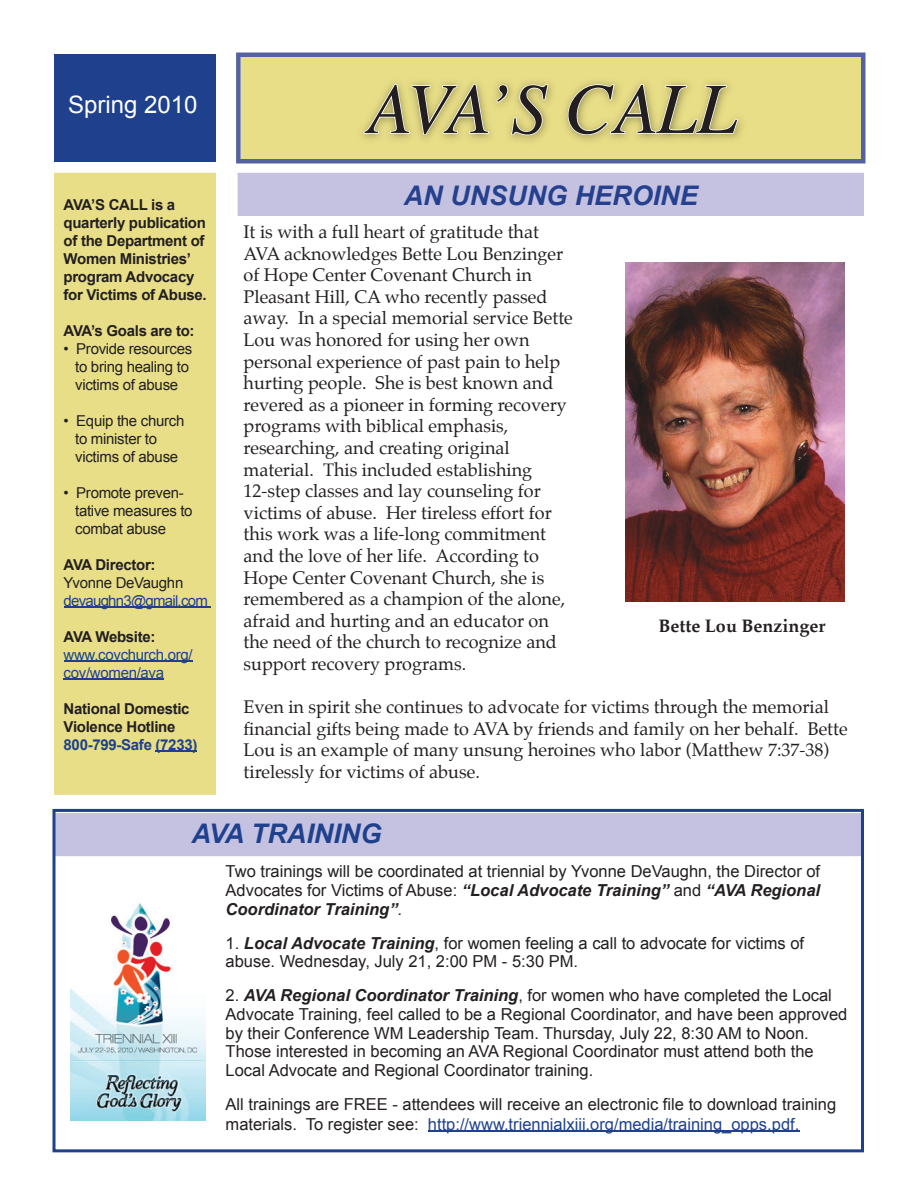
<style>
.page{position:relative;width:918px;height:1188px;background:#fff}
.page>*{position:absolute;margin:0;border:0;box-sizing:border-box;transform-origin:0 0}
.t1{font:italic 72px "Times";color:#231f20}
.t2{font:italic 700 27px "Arial";color:#25408f}
.t3{font:italic 700 27px "Arial";color:#1f418d}
.t4{font:24px "Arial";color:#fff}
.t5{font:18px/21.6px "Palatino";color:#231f20}
.t6{font:700 18px "Palatino";color:#231f20}
.t7{font:16.5px/18.8px "Arial";color:#231f20}
.t8{font:700 15px/18px "Arial";letter-spacing:-.02em;color:#231f20}
.t9{font:15px/18px "Arial";letter-spacing:-.02em;color:#231f20}
.t10{font:15px/18px "Arial";letter-spacing:-.02em;color:#1f418d}
.t11{font:15px "Arial";letter-spacing:-.05em;color:#1f418d}
.t12{font:700 15px "Arial";letter-spacing:-.02em;color:#1f418d}
.s1{font-weight:700;font-style:italic}
.s2{color:#1f418d}
</style>
<div class="page">
<img style="left:625px;top:263px;width:219px;height:339px">
<svg style="left:236px;top:53px;width:629px;height:110px;background:#d3cc8b"></svg>
<img style="left:357px;top:76px;width:391px;height:69px">
<svg style="left:363px;top:83px;width:126px;height:62px;background:#d9d28d"></svg>
<svg style="left:495px;top:84px;width:54px;height:52px;background:#dad28e"></svg>
<svg style="left:567px;top:83px;width:172px;height:62px;background:#dad28c"></svg>
<div style="left:54px;top:54px;width:162px;height:108px;background:#1f418d"></div>
<div style="left:54px;top:173px;width:162px;height:622px;background:#e8de88"></div>
<hr style="left:64px;top:607px;width:147px;height:1px;background:#1f418d">
<hr style="left:64px;top:661px;width:128px;height:1px;background:#1f418d">
<hr style="left:64px;top:679px;width:100px;height:1px;background:#1f418d">
<hr style="left:156px;top:750px;width:41px;height:2px;background:#1f418d">
<svg style="left:52px;top:809px;width:812px;height:343px"></svg>
<div style="left:238px;top:173px;width:626px;height:43px;background:#c4c2e0"></div>
<hr style="left:428px;top:1131px;width:371px;height:1px;background:#1f418d">
<img style="left:70px;top:878px;width:135px;height:242px">
<h3 class="t4" style="left:68px;top:89px;width:131px">Spring 2010</h3>
<h1 class="t1" style="left:366px;top:46px;width:372px">AVA’S CALL</h1>
<p class="t8" style="left:64px;top:196px;width:145px">AVA’S CALL is a quarterly publication of the Department of<br>Women Ministries’ program Advocacy for Victims of Abuse.</p>
<p class="t8" style="left:64px;top:322px;width:133px">AVA’s Goals are to:</p>
<p class="t9" style="left:64px;top:339px;width:130px;text-align:center">• Provide resources to bring healing to victims of abuse</p>
<p class="t9" style="left:75px;top:411px;width:111px;text-indent:-12px">• Equip the church to minister to victims of abuse</p>
<p class="t9" style="left:75px;top:483px;width:119px;text-indent:-12px">• Promote preven&shy;tative measures to combat abuse</p>
<p class="t8" style="left:64px;top:556px;width:93px">AVA Director:</p>
<p class="t9" style="left:64px;top:573px;width:121px">Yvonne DeVaughn</p>
<p class="t11" style="left:64px;top:590px;width:146px">devaughn3@gmail.com</p>
<p class="t8" style="left:64px;top:628px;width:93px">AVA Website:</p>
<p class="t10" style="left:64px;top:645px;width:131px">www.covchurch.org/ cov/women/ava</p>
<p class="t8" style="left:64px;top:700px;width:128px">National Domestic<br>Violence Hotline</p>
<p class="t12" style="left:64px;top:734px;width:135px">800-799-Safe (7233)</p>
<h2 class="t2" style="left:404px;top:178px;width:296px">AN UNSUNG HEROINE</h2>
<p class="t5" style="left:244px;top:221px;width:331px">It is with a full heart of gratitude that AVA acknowledges Bette Lou Benzinger of Hope Center Covenant Church in Pleasant Hill, CA who recently passed away. In a special memorial service Bette Lou was honored for using her own personal experience of past pain to help hurting people. She is best known and revered as a pioneer in forming recovery programs with biblical emphasis, researching, and creating original material. This included establishing 12-step classes and lay counseling for victims of abuse. Her tireless effort for this work was a life-long commitment and the love of her life. According to Hope Center Covenant Church, she is remembered as a champion of the alone, afraid and hurting and an educator on the need of the church to recognize and support recovery programs.</p>
<p class="t5" style="left:244px;top:696px;width:606px">Even in spirit she continues to advocate for victims through the memorial financial gifts being made to AVA by friends and family on her behalf. Bette Lou is an example of many unsung heroines who labor (Matthew 7:37-38) tirelessly for victims of abuse.</p>
<p class="t6" style="left:658px;top:611px;width:169px">Bette Lou Benzinger</p>
<h2 class="t3" style="left:191px;top:816px;width:191px">AVA TRAINING</h2>
<p class="t7" style="left:226px;top:862px;width:596px;text-align:justify">Two trainings will be coordinated at triennial by Yvonne DeVaughn, the Director of Advocates for Victims of Abuse: <span class="s1">“Local Advocate Training”</span> and <span class="s1">“AVA Regional Coordinator Training”</span>.</p>
<p class="t7" style="left:226px;top:934px;width:580px">1. <span class="s1">Local Advocate Training</span>, for women feeling a call to advocate for victims of abuse. Wednesday, July 21, 2:00 PM - 5:30 PM.</p>
<p class="t7" style="left:226px;top:986px;width:623px">2. <span class="s1">AVA Regional Coordinator Training</span>, for women who have completed the Local Advocate Training, feel called to be a Regional Coordinator, and have been approved by their Conference WM Leadership Team. Thursday, July 22, 8:30 AM to Noon.<br>Those interested in becoming an AVA Regional Coordinator must attend both the Local Advocate and Regional Coordinator training.</p>
<p class="t7" style="left:226px;top:1094px;width:612px;line-height:19.8px">All trainings are FREE - attendees will receive an electronic file to download training materials. To register see: <span class="s2">http://www.triennialxiii.org/media/training_opps.pdf.</span></p>
</div>
